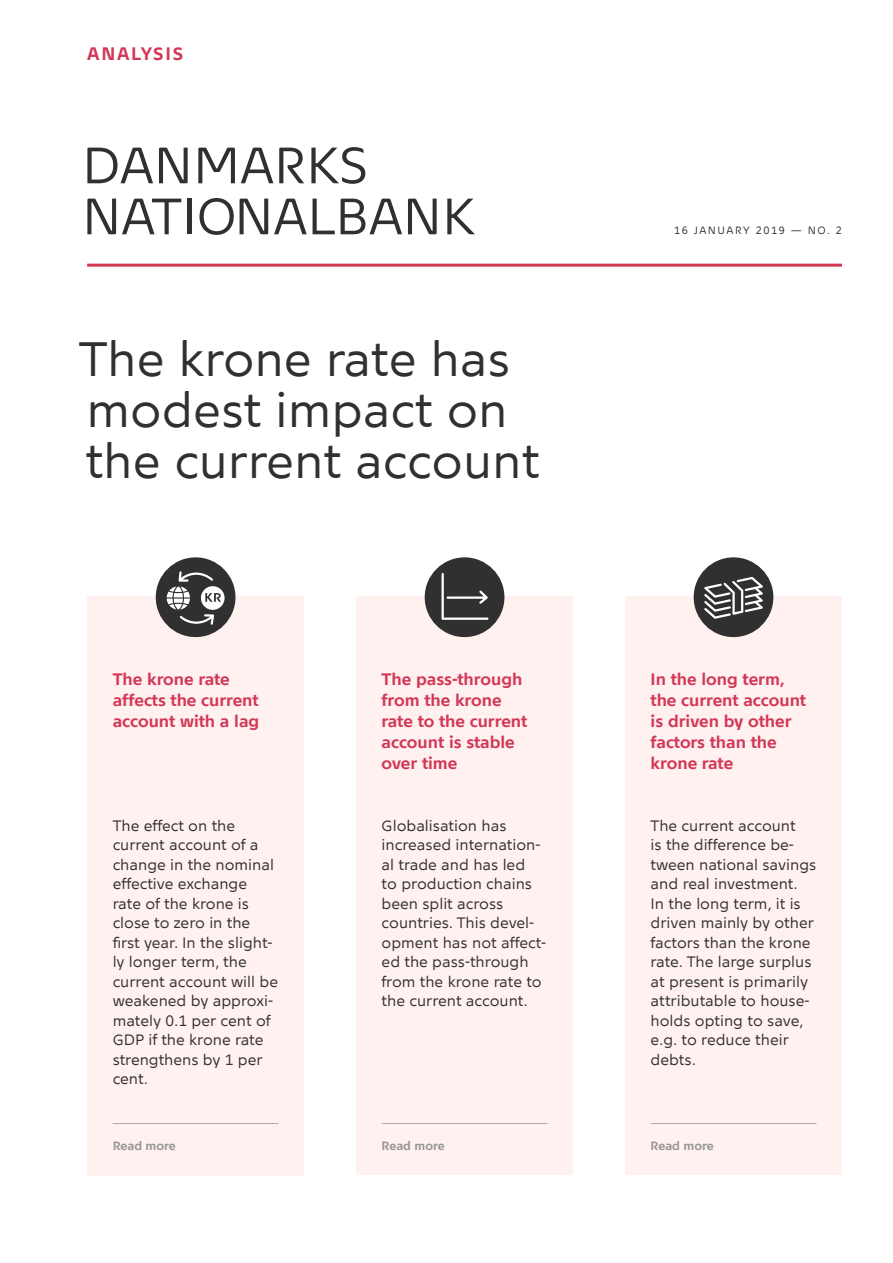
<style>
.page{position:relative;width:893px;height:1263px;background:#fff}
.page>*{position:absolute;margin:0;border:0;box-sizing:border-box;transform-origin:0 0}
.t1{font:51px/51px "Nationalbank";color:#303030}
.H1_overskrift_32_34{font:48px/51px "Nationalbank";color:#303030}
.t2{font:700 18px "Nationalbank";letter-spacing:.1em;color:#d23757}
.Boks_rød{font:700 16.5px/21px "Nationalbank";color:#d23757}
.Boks_10_13{font:15px/19.5px "Nationalbank";color:#303030}
.Boks_streg_over__læs{font:700 12px "Nationalbank";color:#979797}
.Date{font:10.5px "Nationalbank";letter-spacing:.15em;color:#303030}
</style>
<div class="page">
<hr style="left:87px;top:264px;width:755px;height:3px;background:#d23757">
<div style="left:87px;top:596px;width:217px;height:579px;background:#fef1ef"></div>
<hr style="left:113px;top:1123px;width:166px;height:1px;background:#acacac">
<div style="left:156px;top:557px;width:79px;height:80px;background:#303030;border-radius:50%"></div>
<div style="left:356px;top:596px;width:217px;height:579px;background:#fef1ef"></div>
<hr style="left:382px;top:1123px;width:165px;height:1px;background:#acacac">
<div style="left:425px;top:557px;width:79px;height:80px;background:#303030;border-radius:50%"></div>
<div style="left:625px;top:596px;width:217px;height:579px;background:#fef1ef"></div>
<hr style="left:651px;top:1123px;width:165px;height:1px;background:#acacac">
<div style="left:694px;top:557px;width:79px;height:80px;background:#303030;border-radius:50%"></div>
<svg style="left:167px;top:571px;width:58px;height:54px"></svg>
<svg style="left:442px;top:573px;width:46px;height:47px"></svg>
<svg style="left:704px;top:577px;width:59px;height:42px"></svg>
<p class="t2" style="left:87px;top:43px;width:98px">ANALYSIS</p>
<h1 class="t1" style="left:82px;top:139px;width:394px">DANMARKS<br>NATIONALBANK</h1>
<p class="H1_overskrift_32_34" style="left:79px;top:333px;width:462px">The krone rate has modest impact on the current account</p>
<p class="Boks_rød" style="left:113px;top:669px;width:148px">The krone rate affects the current account with a lag</p>
<p class="Boks_rød" style="left:382px;top:669px;width:147px">The pass-through from the krone rate to the current account is stable over time</p>
<p class="Boks_10_13" style="left:113px;top:816px;width:167px">The effect on the current account of a change in the nominal effective exchange rate of the krone is close to zero in the first year. In the slight&shy;ly longer term, the current account will be weakened by approxi&shy;mately 0.1 per cent of<br>GDP if the krone rate strengthens by 1 per cent.</p>
<p class="Boks_10_13" style="left:382px;top:816px;width:166px">Globalisation has increased internation&shy;al trade and has led<br>to production chains been split across countries. This devel&shy;opment has not affect&shy;ed the pass-through from the krone rate to the current account.</p>
<p class="Boks_streg_over__læs" style="left:113px;top:1138px;width:65px">Read more</p>
<p class="Boks_streg_over__læs" style="left:382px;top:1138px;width:65px">Read more</p>
<p class="Date" style="left:674px;top:224px;width:169px">16 JANUARY 2019 — NO. 2</p>
<p class="Boks_rød" style="left:651px;top:669px;width:157px">In the long term, the current account is driven by other factors than the krone rate</p>
<p class="Boks_10_13" style="left:651px;top:816px;width:167px">The current account<br>is the difference be&shy;tween national savings and real investment.<br>In the long term, it is driven mainly by other factors than the krone rate. The large surplus at present is primarily attributable to house&shy;holds opting to save, e.g. to reduce their debts.</p>
<p class="Boks_streg_over__læs" style="left:651px;top:1138px;width:65px">Read more</p>
</div>
